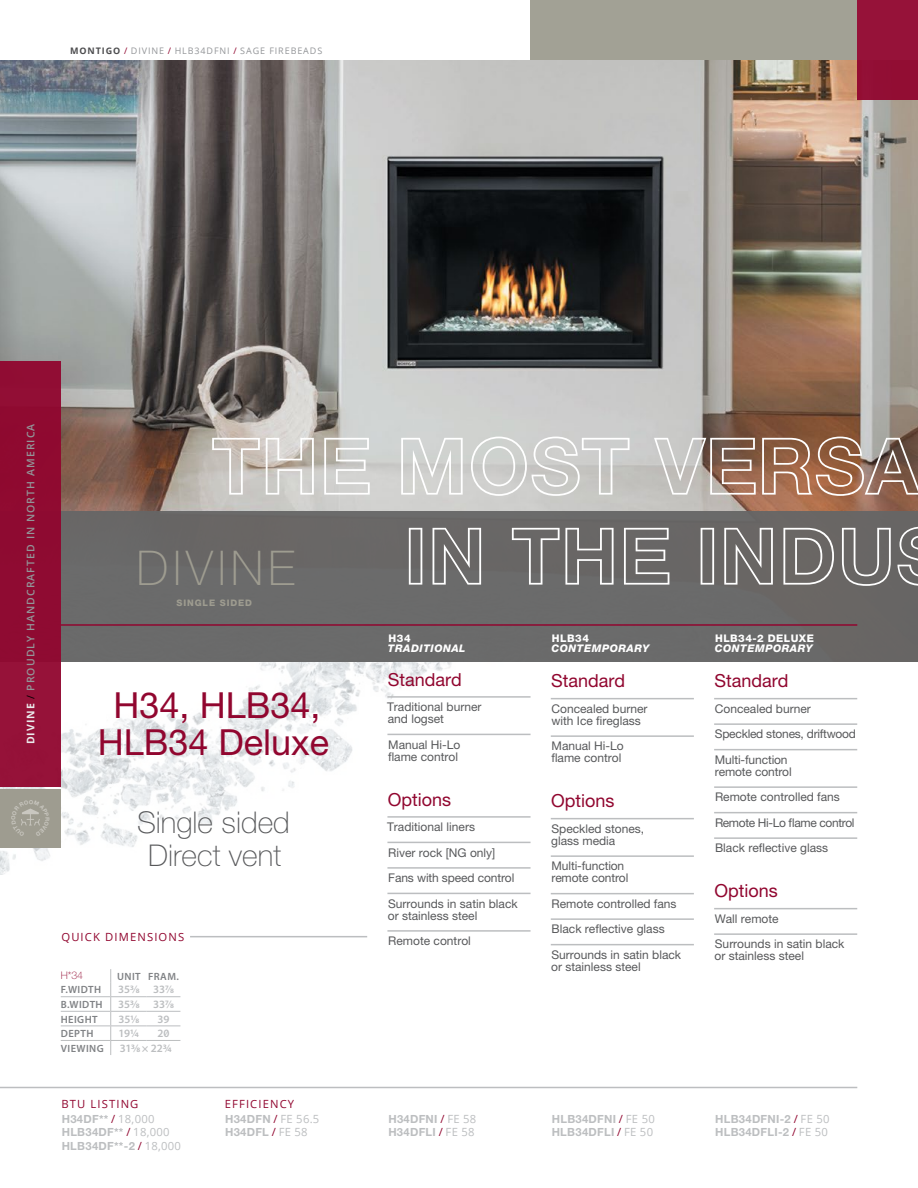
<style>
.page{position:relative;width:918px;height:1188px;background:#fff}
.page>*{position:absolute;margin:0;border:0;box-sizing:border-box;transform-origin:0 0}
.t1{font:79.5px/90px "Helvetica Neue LT Pro Bd Ou";color:#fff}
.t2{font:100 48px "Helvetica Neue LT Pro";letter-spacing:.1em;color:#9e9c90}
.t3{font:36px/37.5px "Helvetica Neue LT Pro";color:#91062f;text-align:center}
.t4{font:100 30px/33px "Helvetica Neue LT Pro";color:#58595b;text-align:center}
.t5{font:18px "Helvetica Neue LT Pro";color:#91062f}
.t6{font:12px/25.5px "Helvetica Neue LT Pro";color:#58595b}
.t7{font:700 11.25px/13.2px "Helvetica Neue LT Pro";letter-spacing:.025em;color:#bcbec0}
.t8{font:600 11.25px "Myriad Pro";color:#bcbec0}
.t9{font:11.25px "Open Sans";letter-spacing:.1em;color:#91062f}
.t10{font:600 10.5px "Myriad Pro";letter-spacing:.035em;color:#808285}
.t11{font:600 10.5px "Open Sans";letter-spacing:.1em;color:#939598}
.t12{font:italic 800 10.5px "Helvetica Neue LT Pro";letter-spacing:.05em;color:#fff}
.t13{font:800 10.5px "Helvetica Neue LT Pro";letter-spacing:.04em;color:#fff}
.t14{font:100 10.5px "Helvetica Neue LT Pro";color:#91062f}
.t15{font:9px "Open Sans";letter-spacing:.1em;color:#939598}
.t16{font:800 9px "Helvetica Neue LT Pro";letter-spacing:.1em;color:#9e9c90}
.s1{font-weight:700;color:#4d4d4f}
.s2{color:#91062f}
.s3{font-weight:700;color:#eaeaeb}
.s4{font-weight:400;color:#000}
.s5{font-family:"Open Sans";font-weight:400;color:#91062f}
.s6{font-family:"Open Sans";font-weight:400}
</style>
<div class="page">
<img style="left:0;top:661px;width:560px;height:213px">
<div style="left:531px;top:0;width:326px;height:100px;background:#9e9c90"></div>
<hr style="left:0;top:1087px;width:857px;height:1px;background:#bcbec0">
<img style="left:0;top:61px;width:918px;height:450px">
<div style="left:0;top:511px;width:918px;height:150px;background:#666"></div>
<hr style="left:551px;top:698px;width:143px;height:1px;background:#bcbec0">
<hr style="left:551px;top:735px;width:143px;height:2px;background:#bcbec0">
<hr style="left:551px;top:818px;width:143px;height:1px;background:#bcbec0">
<hr style="left:551px;top:855px;width:143px;height:2px;background:#bcbec0">
<hr style="left:551px;top:893px;width:143px;height:1px;background:#bcbec0">
<hr style="left:551px;top:918px;width:143px;height:2px;background:#bcbec0">
<hr style="left:551px;top:944px;width:143px;height:1px;background:#bcbec0">
<hr style="left:387px;top:696px;width:144px;height:2px;background:#bcbec0">
<hr style="left:387px;top:734px;width:144px;height:1px;background:#bcbec0">
<hr style="left:387px;top:816px;width:144px;height:2px;background:#bcbec0">
<hr style="left:387px;top:842px;width:144px;height:1px;background:#bcbec0">
<hr style="left:387px;top:867px;width:144px;height:2px;background:#bcbec0">
<hr style="left:387px;top:893px;width:144px;height:1px;background:#bcbec0">
<hr style="left:387px;top:930px;width:144px;height:2px;background:#bcbec0">
<hr style="left:61px;top:996px;width:50px;height:1px;background:#bcbec0">
<hr style="left:111px;top:996px;width:36px;height:1px;background:#bcbec0">
<hr style="left:147px;top:996px;width:33px;height:1px;background:#bcbec0">
<hr style="left:61px;top:1011px;width:50px;height:1px;background:#bcbec0">
<hr style="left:111px;top:1011px;width:36px;height:1px;background:#bcbec0">
<hr style="left:147px;top:1011px;width:33px;height:1px;background:#bcbec0">
<hr style="left:61px;top:1026px;width:50px;height:1px;background:#bcbec0">
<hr style="left:111px;top:1026px;width:36px;height:1px;background:#bcbec0">
<hr style="left:147px;top:1026px;width:33px;height:1px;background:#bcbec0">
<hr style="left:61px;top:1040px;width:50px;height:1px;background:#bcbec0">
<hr style="left:111px;top:1040px;width:36px;height:1px;background:#bcbec0">
<hr style="left:147px;top:1040px;width:33px;height:1px;background:#bcbec0">
<svg style="left:110px;top:969px;width:1px;height:86px"></svg>
<hr style="left:714px;top:698px;width:143px;height:1px;background:#bcbec0">
<hr style="left:714px;top:723px;width:143px;height:2px;background:#bcbec0">
<hr style="left:714px;top:749px;width:143px;height:1px;background:#bcbec0">
<hr style="left:714px;top:786px;width:143px;height:2px;background:#bcbec0">
<hr style="left:714px;top:812px;width:143px;height:1px;background:#bcbec0">
<hr style="left:714px;top:837px;width:143px;height:2px;background:#bcbec0">
<hr style="left:714px;top:908px;width:143px;height:1px;background:#bcbec0">
<hr style="left:714px;top:933px;width:143px;height:2px;background:#bcbec0">
<hr style="left:190px;top:936px;width:177px;height:1px;background:#bcbec0">
<hr style="left:61px;top:624px;width:796px;height:2px;background:#91062f">
<div style="left:857px;top:0;width:61px;height:100px;background:#961239"></div>
<div style="left:0;top:361px;width:61px;height:426px;background:#91062f"></div>
<div style="left:0;top:790px;width:61px;height:58px;background:#9e9c90"></div>
<svg style="left:21px;top:808px;width:19px;height:18px"></svg>
<p class="t15" style="left:70px;top:45px;width:254px"><span class="s1">MONTIGO</span> <span class="s2">/</span> DIVINE <span class="s2">/</span> HLB34DFNI <span class="s2">/</span> SAGE FIREBEADS</p>
<p class="t11" style="left:23px;top:744px;width:322px;rotate:-90deg"><span class="s3">DIVINE</span> <span class="s4">/</span> PROUDLY HANDCRAFTED IN NORTH AMERICA</p>
<h1 class="t1" style="left:404px;top:419px;width:518px;text-indent:-192px">THE MOST VERSA<br>IN THE INDU</h1>
<h2 class="t2" style="left:137px;top:541px;width:160px">DIVINE</h2>
<p class="t16" style="left:177px;top:597px;width:77px">SINGLE SIDED</p>
<h3 class="t3" style="left:98px;top:686px;width:233px">H34, HLB34,<br>HLB34 Deluxe</h3>
<h3 class="t4" style="left:137px;top:805px;width:154px">Single sided<br>Direct vent</h3>
<p class="t9" style="left:61px;top:929px;width:124px">QUICK DIMENSIONS</p>
<p class="t14" style="left:61px;top:970px;width:24px">H*34</p>
<p class="t10" style="left:117px;top:969px;width:63px">UNIT FRAM.</p>
<p class="t10" style="left:61px;top:983px;width:42px">F.WIDTH</p>
<p class="t8" style="left:118px;top:983px;width:57px">353/8 337/8</p>
<p class="t10" style="left:61px;top:998px;width:43px">B.WIDTH</p>
<p class="t8" style="left:118px;top:997px;width:57px">353/8 337/8</p>
<p class="t10" style="left:61px;top:1012px;width:38px">HEIGHT</p>
<p class="t8" style="left:118px;top:1012px;width:22px">351/8</p>
<p class="t8" style="left:158px;top:1012px;width:13px">39</p>
<p class="t10" style="left:61px;top:1027px;width:34px">DEPTH</p>
<p class="t8" style="left:119px;top:1026px;width:22px">191/4</p>
<p class="t8" style="left:157px;top:1026px;width:14px">20</p>
<p class="t10" style="left:61px;top:1042px;width:44px">VIEWING</p>
<p class="t8" style="left:120px;top:1041px;width:54px">313/8 × 223/4</p>
<p class="t13" style="left:389px;top:632px;width:24px">H34</p>
<p class="t12" style="left:388px;top:642px;width:79px">TRADITIONAL</p>
<h3 class="t5" style="left:388px;top:669px;width:76px">Standard</h3>
<p class="t6" style="left:387px;top:701px;width:96px;line-height:12px">Traditional burner and logset</p>
<p class="t6" style="left:388px;top:738px;width:74px;line-height:12px">Manual Hi-Lo flame control</p>
<h3 class="t5" style="left:388px;top:789px;width:65px">Options</h3>
<p class="t6" style="left:387px;top:814px;width:132px">Traditional liners<br>River rock [NG only]<br>Fans with speed control<br>Surrounds in satin black</p>
<p class="t6" style="left:388px;top:902px;width:91px">or stainless steel<br>Remote control</p>
<p class="t13" style="left:552px;top:632px;width:39px">HLB34</p>
<p class="t12" style="left:552px;top:642px;width:99px">CONTEMPORARY</p>
<h3 class="t5" style="left:551px;top:670px;width:76px">Standard</h3>
<p class="t6" style="left:551px;top:702px;width:98px;line-height:12px">Concealed burner with Ice fireglass</p>
<p class="t6" style="left:551px;top:740px;width:74px;line-height:12px">Manual Hi-Lo flame control</p>
<h3 class="t5" style="left:551px;top:790px;width:65px">Options</h3>
<p class="t6" style="left:551px;top:822px;width:95px;line-height:12px">Speckled stones, glass media</p>
<p class="t6" style="left:551px;top:860px;width:78px;line-height:12px">Multi-function remote control</p>
<p class="t6" style="left:552px;top:891px;width:131px">Remote controlled fans<br>Black reflective glass<br>Surrounds in satin black</p>
<p class="t6" style="left:551px;top:954px;width:91px">or stainless steel</p>
<p class="t13" style="left:715px;top:632px;width:100px">HLB34-2 DELUXE</p>
<p class="t12" style="left:715px;top:642px;width:99px">CONTEMPORARY</p>
<h3 class="t5" style="left:714px;top:670px;width:76px">Standard</h3>
<p class="t6" style="left:715px;top:696px;width:143px">Concealed burner<br>Speckled stones, driftwood<br>Multi-function</p>
<p class="t6" style="left:715px;top:759px;width:141px">remote control<br>Remote controlled fans<br>Remote Hi-Lo flame control<br>Black reflective glass</p>
<h3 class="t5" style="left:714px;top:880px;width:65px">Options</h3>
<p class="t6" style="left:715px;top:906px;width:131px">Wall remote<br>Surrounds in satin black</p>
<p class="t6" style="left:714px;top:943px;width:91px">or stainless steel</p>
<p class="t9" style="left:61px;top:1096px;width:79px">BTU LISTING</p>
<p class="t9" style="left:225px;top:1096px;width:71px">EFFICIENCY</p>
<p class="t7" style="left:225px;top:1112px;width:96px">H34DFN <span class="s5">/</span> <span class="s6">FE 56.5</span></p>
<p class="t7" style="left:552px;top:1112px;width:105px">HLB34DFNI <span class="s5">/</span> <span class="s6">FE 50</span></p>
<p class="t7" style="left:715px;top:1112px;width:116px">HLB34DFNI-2 <span class="s5">/</span> <span class="s6">FE 50</span></p>
<p class="t7" style="left:62px;top:1126px;width:109px">HLB34DF** <span class="s5">/</span> <span class="s6">18,000</span></p>
<p class="t7" style="left:225px;top:1126px;width:84px">H34DFL <span class="s5">/</span> <span class="s6">FE 58</span></p>
<p class="t7" style="left:715px;top:1126px;width:114px">HLB34DFLI-2 <span class="s5">/</span> <span class="s6">FE 50</span></p>
<p class="t7" style="left:62px;top:1139px;width:121px">HLB34DF**-2 <span class="s5">/</span> <span class="s6">18,000</span></p>
<p class="t7" style="left:62px;top:1112px;width:94px">H34DF** <span class="s5">/</span> <span class="s6">18,000</span></p>
<p class="t7" style="left:388px;top:1112px;width:89px">H34DFNI <span class="s5">/</span> <span class="s6">FE 58<br></span>H34DFLI <span class="s5">/</span> <span class="s6">FE 58</span></p>
<p class="t7" style="left:552px;top:1126px;width:103px">HLB34DFLI <span class="s5">/</span> <span class="s6">FE 50</span></p>
</div>
